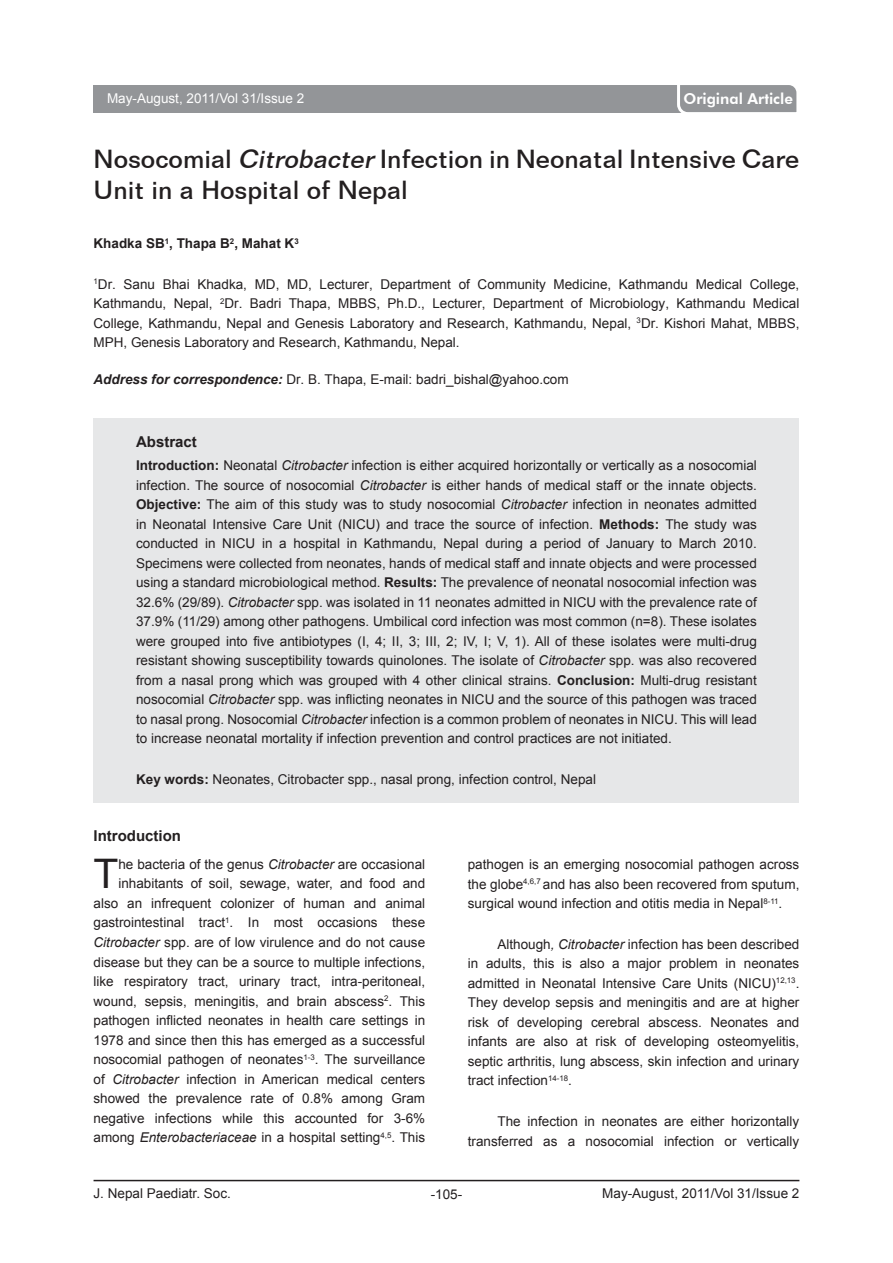
<style>
.page{position:relative;width:893px;height:1263px;background:#fff}
.page>*{position:absolute;margin:0;border:0;box-sizing:border-box;transform-origin:0 0}
.t1{font:40.8px "Arial";color:#231f20}
.t2{font:500 25.5px/30.6px "Folio BT";color:#231f20}
.t3{font:700 15px "Arial";color:#231f20}
.t4{font:800 15px "Futura BT";color:#fff}
.t5{font:13.5px/19.5px "Arial";color:#231f20;text-align:justify}
.t6{font:13.5px "Arial";color:#fff}
.t7{font:700 13.5px "Arial";color:#231f20}
.s1{font-style:italic}
.s2{font-weight:700;font-style:italic}
.s3{font-weight:700}
</style>
<div class="page">
<div style="left:94px;top:85px;width:595px;height:27px;background:#939598"></div>
<svg style="left:675px;top:85px;width:122px;height:28px;background:#9a9b9e"></svg>
<hr style="left:94px;top:1180px;width:705px;height:1px;background:#231f20">
<div style="left:94px;top:418px;width:705px;height:384px;background:#e6e7e8"></div>
<p class="t6" style="left:107px;top:91px;width:199px">May-August, 2011/Vol 31/Issue 2</p>
<p class="t4" style="left:683px;top:90px;width:111px">Original Article</p>
<h2 class="t2" style="left:94px;top:144px;width:707px">Nosocomial <span class="s1">Citrobacter</span> Infection in Neonatal Intensive Care<br>Unit in a Hospital of Nepal</h2>
<p class="t7" style="left:94px;top:236px;width:207px">Khadka SB<sup>1</sup>, Thapa B<sup>2</sup>, Mahat K<sup>3</sup></p>
<p class="t5" style="left:94px;top:274px;width:707px"><sup>1</sup>Dr. Sanu Bhai Khadka, MD, MD, Lecturer, Department of Community Medicine, Kathmandu Medical College, Kathmandu, Nepal, <sup>2</sup>Dr. Badri Thapa, MBBS, Ph.D., Lecturer, Department of Microbiology, Kathmandu Medical College, Kathmandu, Nepal and Genesis Laboratory and Research, Kathmandu, Nepal, <sup>3</sup>Dr. Kishori Mahat, MBBS, MPH, Genesis Laboratory and Research, Kathmandu, Nepal.</p>
<p class="t5" style="left:94px;top:369px;width:477px"><span class="s2">Address for correspondence:</span> Dr. B. Thapa, E-mail: badri_bishal@yahoo.com</p>
<p class="t3" style="left:136px;top:433px;width:62px">Abstract</p>
<p class="t5" style="left:136px;top:456px;width:622px"><span class="s3">Introduction:</span> Neonatal <span class="s1">Citrobacter</span> infection is either acquired horizontally or vertically as a nosocomial infection. The source of nosocomial <span class="s1">Citrobacter</span> is either hands of medical staff or the innate objects.<br><span class="s3">Objective:</span> The aim of this study was to study nosocomial <span class="s1">Citrobacter</span> infection in neonates admitted in Neonatal Intensive Care Unit (NICU) and trace the source of infection. <span class="s3">Methods:</span> The study was conducted in NICU in a hospital in Kathmandu, Nepal during a period of January to March 2010.<br>Specimens were collected from neonates, hands of medical staff and innate objects and were processed using a standard microbiological method. <span class="s3">Results:</span> The prevalence of neonatal nosocomial infection was 32.6% (29/89). <span class="s1">Citrobacter</span> spp. was isolated in 11 neonates admitted in NICU with the prevalence rate of 37.9% (11/29) among other pathogens. Umbilical cord infection was most common (n=8). These isolates were grouped into five antibiotypes (I, 4; II, 3; III, 2; IV, I; V, 1). All of these isolates were multi-drug resistant showing susceptibility towards quinolones. The isolate of <span class="s1">Citrobacter</span> spp. was also recovered from a nasal prong which was grouped with 4 other clinical strains. <span class="s3">Conclusion:</span> Multi-drug resistant nosocomial <span class="s1">Citrobacter</span> spp. was inflicting neonates in NICU and the source of this pathogen was traced to nasal prong. Nosocomial <span class="s1">Citrobacter</span> infection is a common problem of neonates in NICU. This will lead to increase neonatal mortality if infection prevention and control practices are not initiated.</p>
<p class="t5" style="left:136px;top:770px;width:461px"><span class="s3">Key words:</span> Neonates, Citrobacter spp., nasal prong, infection control, Nepal</p>
<p class="t3" style="left:94px;top:827px;width:89px">Introduction</p>
<h1 class="t1" style="left:94px;top:851px;width:26px">T</h1>
<p class="t5" style="left:94px;top:854px;width:333px;text-align:right">he bacteria of the genus <span class="s1">Citrobacter</span> are occasional inhabitants of soil, sewage, water, and food and also an infrequent colonizer of human and animal gastrointestinal tract<sup>1</sup>. In most occasions these <span class="s1">Citrobacter</span> spp. are of low virulence and do not cause disease but they can be a source to multiple infections, like respiratory tract, urinary tract, intra-peritoneal, wound, sepsis, meningitis, and brain abscess<sup>2</sup>. This pathogen inflicted neonates in health care settings in 1978 and since then this has emerged as a successful nosocomial pathogen of neonates<sup>1-3</sup>. The surveillance of <span class="s1">Citrobacter</span> infection in American medical centers showed the prevalence rate of 0.8% among Gram negative infections while this accounted for 3-6% among <span class="s1">Enterobacteriaceae</span> in a hospital setting<sup>4,5</sup>. This</p>
<p class="t5" style="left:468px;top:855px;width:333px">pathogen is an emerging nosocomial pathogen across the globe<sup>4,6,7</sup> and has also been recovered from sputum, surgical wound infection and otitis media in Nepal<sup>8-11</sup>.</p>
<p class="t5" style="left:468px;top:934px;width:333px;text-indent:30px">Although<span class="s1">, Citrobacter</span> infection has been described in adults, this is also a major problem in neonates admitted in Neonatal Intensive Care Units (NICU)<sup>12,13</sup>.<br>They develop sepsis and meningitis and are at higher risk of developing cerebral abscess. Neonates and infants are also at risk of developing osteomyelitis, septic arthritis, lung abscess, skin infection and urinary tract infection<sup>14-18</sup>.</p>
<p class="t5" style="left:468px;top:1112px;width:333px;text-align:right">The infection in neonates are either horizontally transferred as a nosocomial infection or vertically</p>
<p class="t5" style="left:94px;top:1184px;width:139px">J. Nepal Paediatr. Soc.</p>
<p class="t5" style="left:431px;top:1184px;width:33px">-105-</p>
<p class="t5" style="left:602px;top:1184px;width:199px">May-August, 2011/Vol 31/Issue 2</p>
</div>
